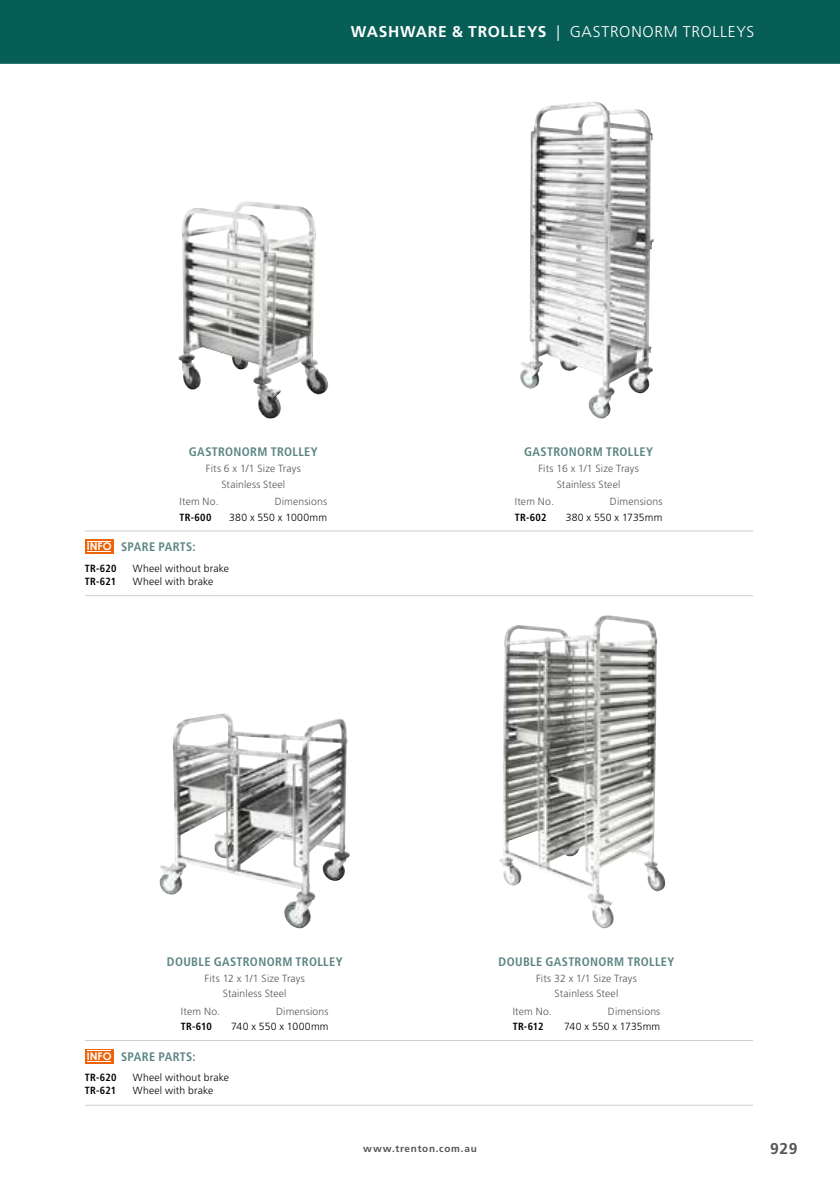
<style>
.page{position:relative;width:840px;height:1191px;background:#fff}
.page>*{position:absolute;margin:0;border:0;box-sizing:border-box;transform-origin:0 0}
.t1{font:300 15.6px "Frutiger LT Std";letter-spacing:.045em;color:#fff}
.t2{font:700 15.6px "Frutiger LT Std";color:#575756}
.t3{font:700 condensed 12.4px "Frutiger LT Std";letter-spacing:.03em;color:#5c8582}
.t4{font:700 10.6px "Century Gothic";color:#fff}
.t5{font:300 10.4px/15.6px "Frutiger LT Std";letter-spacing:.015em;color:#575756;text-align:center}
.t6{font:300 10.4px "Frutiger LT Std";letter-spacing:.015em;color:#000}
.t7{font:700 condensed 10.4px "Frutiger LT Std";letter-spacing:.015em;color:#000}
.t8{font:700 10px "Frutiger LT Std";letter-spacing:.075em;color:#575756}
.s1{font-weight:700}
</style>
<div class="page">
<svg style="left:0;top:0;width:839px;height:64px;background:#0b6059"></svg>
<img style="left:178px;top:201px;width:150px;height:218px">
<img style="left:520px;top:101px;width:133px;height:318px">
<img style="left:159px;top:713px;width:191px;height:215px">
<img style="left:499px;top:615px;width:165px;height:313px">
<div style="left:35px;top:0;width:719px;height:63px;background:#075e57"></div>
<hr style="left:85px;top:1040px;width:667px;height:1px;background:#d0d0d0">
<hr style="left:85px;top:530px;width:667px;height:1px;background:#d0d0d0">
<hr style="left:85px;top:1104px;width:667px;height:1px;background:#d0d0d0">
<hr style="left:85px;top:595px;width:667px;height:1px;background:#d0d0d0">
<div style="left:85px;top:1049px;width:29px;height:14px;background:#ec6309"></div>
<svg style="left:87px;top:1050px;width:24px;height:1px"></svg>
<svg style="left:87px;top:1061px;width:24px;height:1px"></svg>
<div style="left:85px;top:539px;width:29px;height:15px;background:#ec6309"></div>
<svg style="left:87px;top:541px;width:24px;height:1px"></svg>
<h1 class="t1" style="left:351px;top:23px;width:404px"><span class="s1">WASHWARE &amp; TROLLEYS</span> | GASTRONORM TROLLEYS</h1>
<p class="t3" style="left:189px;top:445px;width:130px">GASTRONORM TROLLEY</p>
<p class="t5" style="left:206px;top:461px;width:96px">Fits 6 x 1/1 Size Trays<br>Stainless Steel</p>
<p class="t4" style="left:87px;top:539px;width:26px">INFO</p>
<p class="t5" style="left:179px;top:494px;width:41px">Item No.</p>
<p class="t5" style="left:274px;top:494px;width:54px">Dimensions</p>
<p class="t7" style="left:179px;top:511px;width:33px">TR-600</p>
<p class="t6" style="left:229px;top:511px;width:99px">380 x 550 x 1000mm</p>
<p class="t3" style="left:121px;top:539px;width:76px">SPARE PARTS:</p>
<p class="t7" style="left:85px;top:562px;width:33px">TR-620</p>
<p class="t6" style="left:133px;top:562px;width:98px">Wheel without brake</p>
<p class="t7" style="left:85px;top:575px;width:33px">TR-621</p>
<p class="t6" style="left:133px;top:575px;width:82px">Wheel with brake</p>
<p class="t3" style="left:524px;top:445px;width:130px">GASTRONORM TROLLEY</p>
<p class="t5" style="left:538px;top:461px;width:102px">Fits 16 x 1/1 Size Trays<br>Stainless Steel</p>
<p class="t5" style="left:514px;top:494px;width:41px">Item No.</p>
<p class="t5" style="left:609px;top:494px;width:54px">Dimensions</p>
<p class="t7" style="left:514px;top:511px;width:33px">TR-602</p>
<p class="t6" style="left:565px;top:511px;width:98px">380 x 550 x 1735mm</p>
<p class="t3" style="left:167px;top:954px;width:177px">DOUBLE GASTRONORM TROLLEY</p>
<p class="t5" style="left:204px;top:970px;width:102px">Fits 12 x 1/1 Size Trays<br>Stainless Steel</p>
<p class="t4" style="left:87px;top:1049px;width:26px">INFO</p>
<p class="t5" style="left:181px;top:1003px;width:41px">Item No.</p>
<p class="t5" style="left:276px;top:1003px;width:54px">Dimensions</p>
<p class="t7" style="left:181px;top:1020px;width:33px">TR-610</p>
<p class="t6" style="left:231px;top:1021px;width:99px">740 x 550 x 1000mm</p>
<p class="t3" style="left:121px;top:1049px;width:76px">SPARE PARTS:</p>
<p class="t7" style="left:85px;top:1071px;width:33px">TR-620</p>
<p class="t6" style="left:133px;top:1071px;width:98px">Wheel without brake</p>
<p class="t7" style="left:85px;top:1084px;width:33px">TR-621</p>
<p class="t6" style="left:133px;top:1084px;width:82px">Wheel with brake</p>
<p class="t3" style="left:498px;top:954px;width:177px">DOUBLE GASTRONORM TROLLEY</p>
<p class="t5" style="left:536px;top:970px;width:102px">Fits 32 x 1/1 Size Trays<br>Stainless Steel</p>
<p class="t5" style="left:512px;top:1003px;width:41px">Item No.</p>
<p class="t5" style="left:607px;top:1003px;width:54px">Dimensions</p>
<p class="t7" style="left:512px;top:1020px;width:32px">TR-612</p>
<p class="t6" style="left:564px;top:1021px;width:97px">740 x 550 x 1735mm</p>
<p class="t8" style="left:363px;top:1142px;width:115px">www.trenton.com.au</p>
<h1 class="t2" style="left:769px;top:1139px;width:29px">929</h1>
</div>
